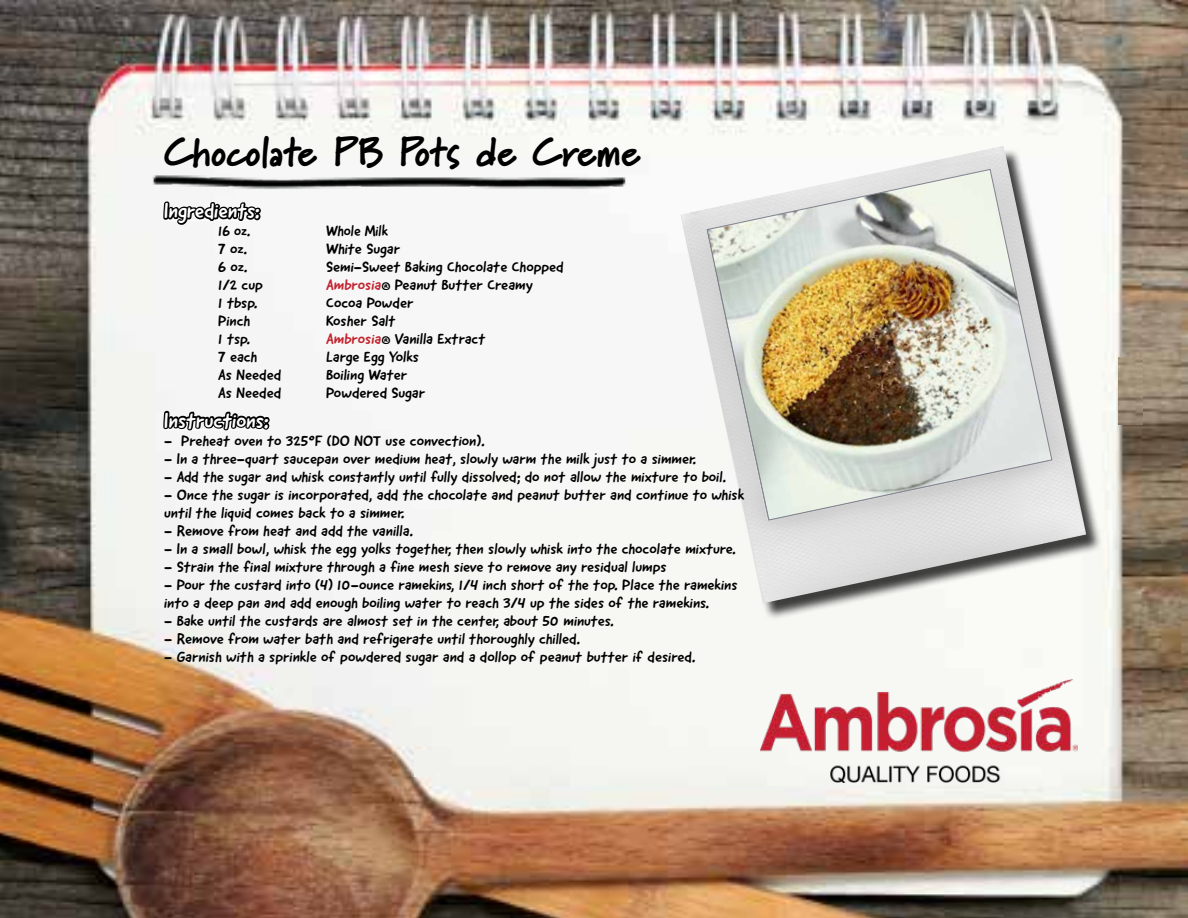
<style>
.page{position:relative;width:1188px;height:918px;background:#fff}
.page>*{position:absolute;margin:0;border:0;box-sizing:border-box;transform-origin:0 0}
.t1{font:900 41.4px "Marydale";color:#000;scale:.96 1}
.t2{font:21px "Good Dog New";color:#fff}
.t3{font:15px/18px "Good Dog New";color:#010101;scale:1.05 1}
.t4{font:15px "Good Dog New";color:#000;scale:1.05 1}
.t5{font:15px "Good Dog New";color:#000}
.s1{color:#c2242f}
.s2{font-size:10.5px}
</style>
<div class="page">
<img style="left:0;top:0;width:1188px;height:918px">
<img style="left:760px;top:679px;width:318px;height:103px">
<img style="left:415px;top:750px;width:24px;height:26px">
<img style="left:1119px;top:357px;width:24px;height:67px">
<div style="left:682px;top:147px;width:421px;height:473px;background:#000;opacity:.75"></div>
<img style="left:680px;top:146px;width:406px;height:457px">
<img style="left:707px;top:169px;width:345px;height:351px">
<svg style="left:162px;top:64px;width:110px;height:459px"></svg>
<img style="left:149px;top:167px;width:486px;height:26px">
<h1 class="t1" style="left:164px;top:127px;width:498px">Chocolate PB Pots de Creme</h1>
<h2 class="t2" style="left:164px;top:197px;width:97px">Ingredients:</h2>
<p class="t5" style="left:218px;top:221px;width:34px">16 oz.</p>
<p class="t5" style="left:326px;top:221px;width:63px">Whole Milk</p>
<p class="t4" style="left:218px;top:239px;width:29px">7 oz.</p>
<p class="t4" style="left:326px;top:239px;width:72px">White Sugar</p>
<p class="t4" style="left:218px;top:257px;width:30px">6 oz.</p>
<p class="t4" style="left:326px;top:257px;width:228px">Semi-Sweet Baking Chocolate Chopped</p>
<p class="t4" style="left:218px;top:275px;width:44px">1/2 cup</p>
<p class="t4" style="left:326px;top:275px;width:198px"><span class="s1">Ambrosia</span><span class="s2">®</span> Peanut Butter Creamy</p>
<p class="t4" style="left:218px;top:293px;width:39px">1 tbsp.</p>
<p class="t4" style="left:326px;top:293px;width:85px">Cocoa Powder</p>
<p class="t4" style="left:218px;top:311px;width:32px">Pinch</p>
<p class="t4" style="left:326px;top:311px;width:68px">Kosher Salt</p>
<p class="t4" style="left:218px;top:329px;width:32px">1 tsp.</p>
<p class="t4" style="left:326px;top:329px;width:153px"><span class="s1">Ambrosia</span><span class="s2">®</span> Vanilla Extract</p>
<p class="t4" style="left:218px;top:347px;width:39px">7 each</p>
<p class="t4" style="left:326px;top:347px;width:90px">Large Egg Yolks</p>
<p class="t4" style="left:218px;top:365px;width:62px">As Needed</p>
<p class="t4" style="left:326px;top:365px;width:79px">Boiling Water</p>
<p class="t4" style="left:218px;top:383px;width:62px">As Needed</p>
<p class="t4" style="left:326px;top:383px;width:96px">Powdered Sugar</p>
<h2 class="t2" style="left:164px;top:407px;width:106px">Instructions:</h2>
<p class="t3" style="left:164px;top:431px;width:307px">- Preheat oven to 325°F (DO NOT use convection).</p>
<p class="t3" style="left:164px;top:449px;width:508px">- In a three-quart saucepan over medium heat, slowly warm the milk just to a simmer.</p>
<p class="t3" style="left:164px;top:467px;width:537px">- Add the sugar and whisk constantly until fully dissolved; do not allow the mixture to boil.</p>
<p class="t3" style="left:164px;top:485px;width:554px">- Once the sugar is incorporated, add the chocolate and peanut butter and continue to whisk until the liquid comes back to a simmer.</p>
<p class="t3" style="left:164px;top:521px;width:239px">- Remove from heat and add the vanilla.</p>
<p class="t3" style="left:164px;top:539px;width:546px">- In a small bowl, whisk the egg yolks together, then slowly whisk into the chocolate mixture.</p>
<p class="t3" style="left:164px;top:557px;width:480px">- Strain the final mixture through a fine mesh sieve to remove any residual lumps</p>
<p class="t3" style="left:164px;top:575px;width:548px">- Pour the custard into (4) 10-ounce ramekins, 1/4 inch short of the top. Place the ramekins into a deep pan and add enough boiling water to reach 3/4 up the sides of the ramekins.</p>
<p class="t3" style="left:164px;top:611px;width:430px">- Bake until the custards are almost set in the center, about 50 minutes.</p>
<p class="t3" style="left:164px;top:629px;width:398px">- Remove from water bath and refrigerate until thoroughly chilled.</p>
<p class="t3" style="left:164px;top:647px;width:508px">- Garnish with a sprinkle of powdered sugar and a dollop of peanut butter if desired.</p>
</div>
